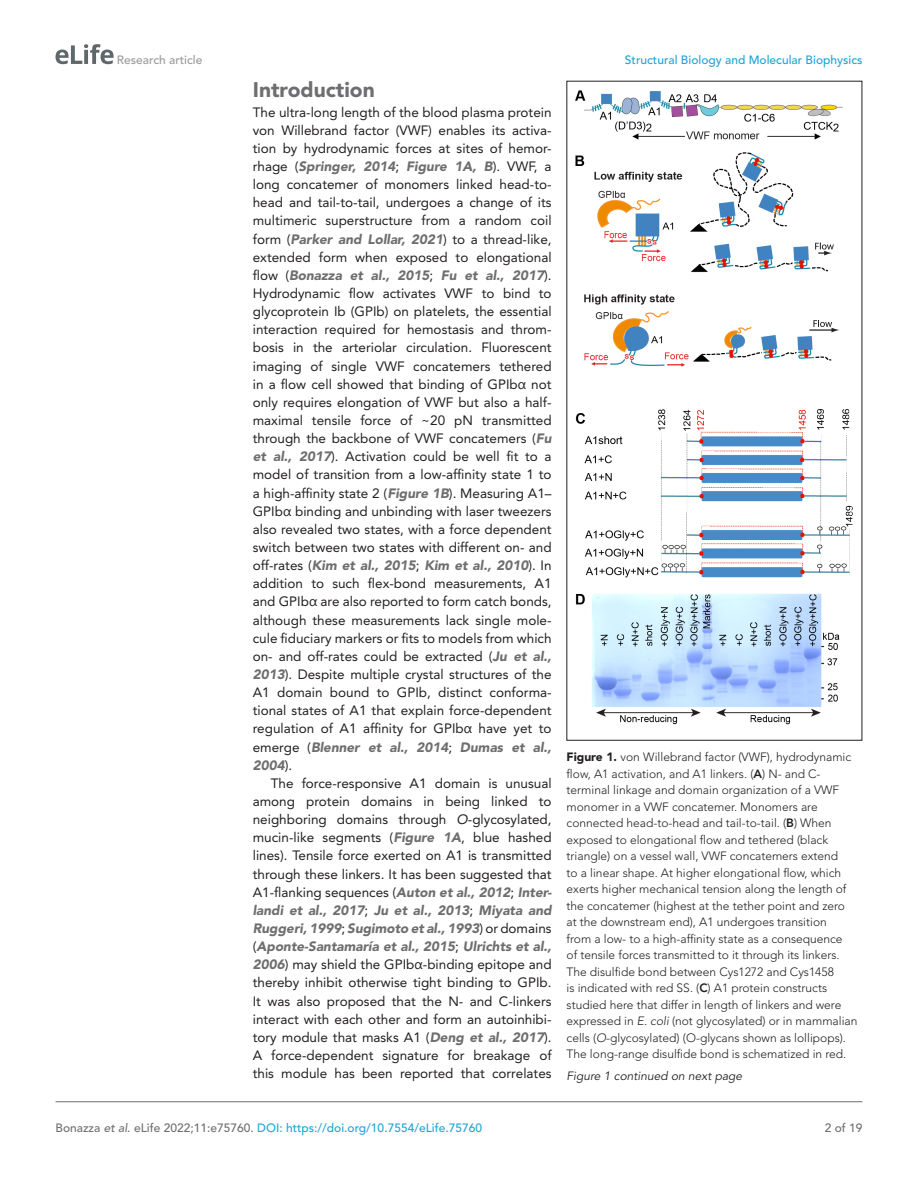
<style>
.page{position:relative;width:918px;height:1188px;background:#fff}
.page>*{position:absolute;margin:0;border:0;box-sizing:border-box;transform-origin:0 0}
.t1{font:900 21px "Avenir LT Std";color:#6e6e70}
.t2{font:13.5px/18.1px "Avenir LT Std";color:#231f20;text-align:justify}
.t3{font:300 12px/16.5px "Avenir LT Std";color:#231f20}
.t4{font:500 12px "Avenir LT Std";color:#1ea4d7}
.t5{font:italic 12px "Avenir LT Std";color:#231f20}
.t6{font:500 12px "Avenir LT Std";color:#9a9a9a}
.t7{font:500 12px "Avenir LT Std";color:#6e6e70}
.s1{font-weight:900;font-style:italic;color:#6e6e70}
.s2{font-family:"Segoe UI"}
.s3{font-style:italic}
.s4{font-weight:900}
.s5{font-weight:800}
.s6{color:#6e6e70}
.s7{font-style:italic;color:#6e6e70}
</style>
<div class="page">
<svg style="left:56px;top:44px;width:58px;height:20px"></svg>
<hr style="left:56px;top:1101px;width:806px;height:1px;background:#6e6e70">
<img style="left:576px;top:90px;width:277px;height:635px">
<p class="t6" style="left:117px;top:53px;width:87px">Research article</p>
<p class="t4" style="left:625px;top:53px;width:239px">Structural Biology and Molecular Biophysics</p>
<h1 class="t1" style="left:253px;top:77px;width:124px">Introduction</h1>
<p class="t2" style="left:253px;top:103px;width:300px">The ultra-long length of the blood plasma protein von Willebrand factor (VWF) enables its activa&shy;tion by hydrodynamic forces at sites of hemor&shy;rhage (<span class="s1">Springer, 2014</span>; <span class="s1">Figure 1A, B</span>). VWF, a long concatemer of monomers linked head-to&shy;head and tail-to-tail, undergoes a change of its multimeric superstructure from a random coil form (<span class="s1">Parker and Lollar, 2021</span>) to a thread-like, extended form when exposed to elongational flow (<span class="s1">Bonazza et al., 2015</span>; <span class="s1">Fu et al., 2017</span>).<br>Hydrodynamic flow activates VWF to bind to glycoprotein Ib (GPIb) on platelets, the essential interaction required for hemostasis and throm&shy;bosis in the arteriolar circulation. Fluorescent imaging of single VWF concatemers tethered in a flow cell showed that binding of GPIb<span class="s2">α</span> not only requires elongation of VWF but also a half&shy;maximal tensile force of ~20 pN transmitted through the backbone of VWF concatemers (<span class="s1">Fu et al., 2017</span>). Activation could be well fit to a model of transition from a low-affinity state 1 to a high-affinity state 2 (<span class="s1">Figure 1B</span>). Measuring A1– GPIb<span class="s2">α</span> binding and unbinding with laser tweezers also revealed two states, with a force dependent switch between two states with different on- and off-rates (<span class="s1">Kim et al., 2015</span>; <span class="s1">Kim et al., 2010</span>). In addition to such flex-bond measurements, A1 and GPIb<span class="s2">α</span> are also reported to form catch bonds, although these measurements lack single mole&shy;cule fiduciary markers or fits to models from which on- and off-rates could be extracted (<span class="s1">Ju et al., 2013</span>). Despite multiple crystal structures of the A1 domain bound to GPIb, distinct conforma&shy;tional states of A1 that explain force-dependent regulation of A1 affinity for GPIb<span class="s2">α</span> have yet to emerge (<span class="s1">Blenner et al., 2014</span>; <span class="s1">Dumas et al., 2004</span>).</p>
<p class="t2" style="left:253px;top:774px;width:301px;text-indent:18px">The force-responsive A1 domain is unusual among protein domains in being linked to neighboring domains through <span class="s3">O</span>-glycosylated, mucin-like segments (<span class="s1">Figure 1A</span>, blue hashed lines). Tensile force exerted on A1 is transmitted through these linkers. It has been suggested that A1-flanking sequences (<span class="s1">Auton et al., 2012</span>; <span class="s1">Inter&shy;landi et al., 2017</span>; <span class="s1">Ju et al., 2013</span>; <span class="s1">Miyata and Ruggeri, 1999</span>; <span class="s1">Sugimoto et al., 1993</span>) or domains (<span class="s1">Aponte-Santamaría et al., 2015</span>; <span class="s1">Ulrichts et al., 2006</span>) may shield the GPIb<span class="s2">α</span>-binding epitope and thereby inhibit otherwise tight binding to GPIb.<br>It was also proposed that the N- and C-linkers interact with each other and form an autoinhibi&shy;tory module that masks A1 (<span class="s1">Deng et al., 2017</span>).<br>A force-dependent signature for breakage of this module has been reported that correlates</p>
<p class="t3" style="left:567px;top:749px;width:292px"><span class="s4">Figure 1.</span> von Willebrand factor (VWF), hydrodynamic flow, A1 activation, and A1 linkers. (<span class="s5">A</span>) N- and C&shy;terminal linkage and domain organization of a VWF monomer in a VWF concatemer. Monomers are connected head-to-head and tail-to-tail. (<span class="s5">B</span>) When exposed to elongational flow and tethered (black triangle) on a vessel wall, VWF concatemers extend<br>to a linear shape. At higher elongational flow, which exerts higher mechanical tension along the length of the concatemer (highest at the tether point and zero at the downstream end), A1 undergoes transition<br>from a low- to a high-affinity state as a consequence<br>of tensile forces transmitted to it through its linkers.<br>The disulfide bond between Cys1272 and Cys1458<br>is indicated with red SS. (<span class="s5">C</span>) A1 protein constructs studied here that differ in length of linkers and were expressed in <span class="s3">E. coli</span> (not glycosylated) or in mammalian cells (<span class="s3">O</span>-glycosylated) (O-glycans shown as lollipops).<br>The long-range disulfide bond is schematized in red.</p>
<p class="t5" style="left:567px;top:1068px;width:177px">Figure 1 continued on next page</p>
<p class="t4" style="left:56px;top:1121px;width:428px"><span class="s6">Bonazza</span> <span class="s7">et al</span><span class="s6">. eLife 2022;11:e75760.</span> DOI: https://doi.org/10.7554/eLife.75760</p>
<p class="t7" style="left:825px;top:1121px;width:39px">2 of 19</p>
</div>
